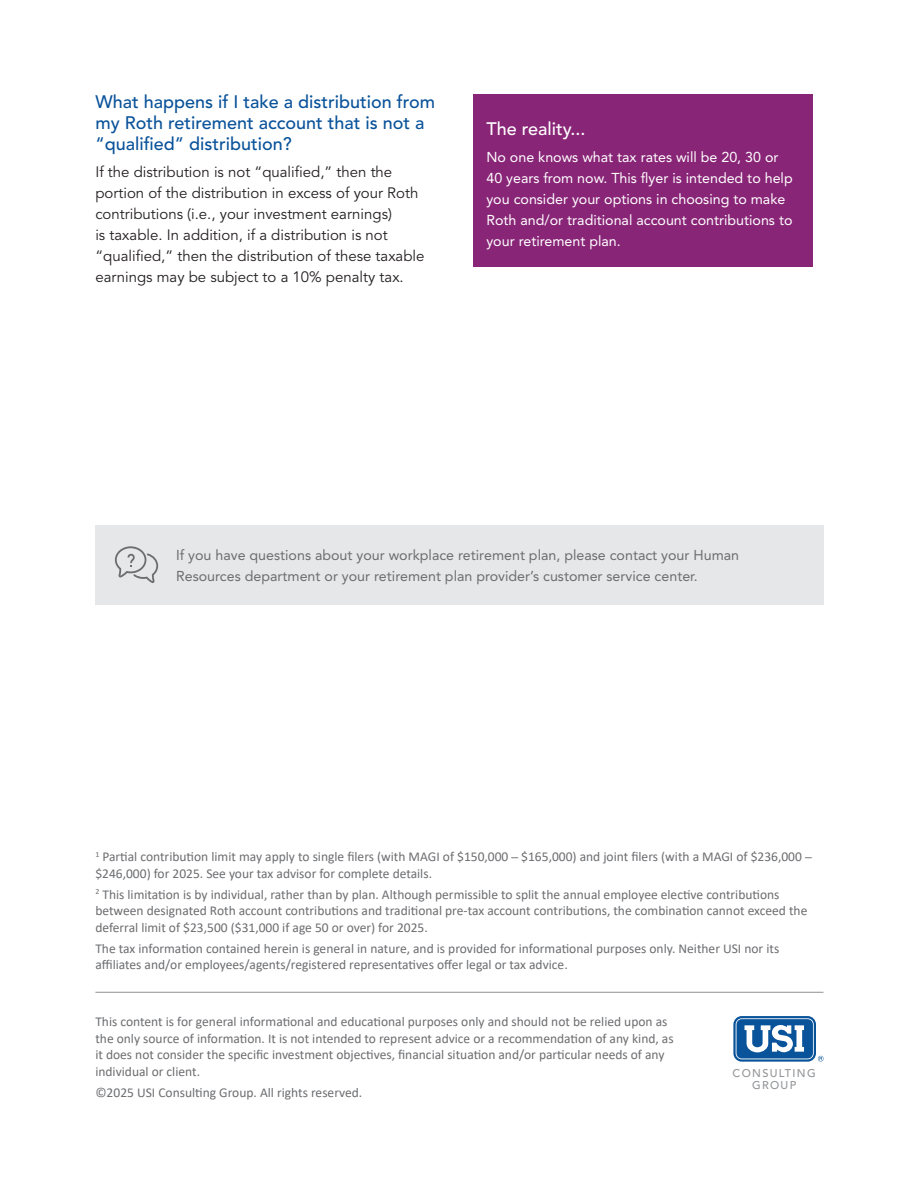
<style>
.page{position:relative;width:918px;height:1188px;background:#fff}
.page>*{position:absolute;margin:0;border:0;box-sizing:border-box;transform-origin:0 0}
.Subhead_2__blue{font:500 18px/21px "Avenir LT Std";color:#09529a}
.Subhead_2__gray{font:500 18px "Avenir LT Std";color:#fff}
.Body_copy{font:15px/21px "Avenir LT Std";color:#231f20}
.Call_out_copy{font:14.25px/21px "Avenir LT Std";color:#fff}
.Call_out_copy-2{font:14.25px/21px "Avenir LT Std";color:#6c6d70}
.Disclaimer{font:13.5px/16.5px "Calibri";color:#6c6d70}
.t1{font:500 11.1px/12.5px "Avenir LT Std";letter-spacing:.12em;color:#939598;text-align:center}
.s1{font-family:"Avenir LT Std"}
</style>
<div class="page">
<hr style="left:95px;top:992px;width:728px;height:1px;background:#231f20">
<svg style="left:733px;top:1016px;width:83px;height:46px"></svg>
<svg style="left:736px;top:1018px;width:78px;height:41px"></svg>
<div style="left:737px;top:1020px;width:75px;height:38px;background:#085399;border-radius:5px"></div>
<div style="left:737px;top:1019px;width:76px;height:39px;border:1px solid #085399;border-radius:5px"></div>
<svg style="left:744px;top:1025px;width:60px;height:27px"></svg>
<svg style="left:818px;top:1056px;width:5px;height:5px"></svg>
<div style="left:95px;top:525px;width:729px;height:80px;background:#e6e7e9"></div>
<svg style="left:115px;top:546px;width:43px;height:37px"></svg>
<div style="left:473px;top:94px;width:340px;height:173px;background:#892577"></div>
<p class="Subhead_2__blue" style="left:95px;top:92px;width:341px">What happens if I take a distribution from my Roth retirement account that is not a “qualified” distribution?</p>
<p class="Body_copy" style="left:95px;top:162px;width:331px">If the distribution is not “qualified,” then the portion of the distribution in excess of your Roth contributions (i.e., your investment earnings)<br>is taxable. In addition, if a distribution is not “qualified,” then the distribution of these taxable earnings may be subject to a 10% penalty tax.</p>
<p class="Subhead_2__gray" style="left:486px;top:119px;width:101px">The reality...</p>
<p class="Call_out_copy" style="left:486px;top:147px;width:308px">No one knows what tax rates will be 20, 30 or 40 years from now. This flyer is intended to help you consider your options in choosing to make Roth and/or traditional account contributions to your retirement plan.</p>
<p class="Call_out_copy-2" style="left:176px;top:544px;width:565px">If you have questions about your workplace retirement plan, please contact your Human<br>Resources department or your retirement plan provider’s customer service center.</p>
<p class="Disclaimer" style="left:95px;top:848px;width:718px"><sup>1</sup> Partial contribution limit may apply to single filers (with MAGI of $150,000 <span class="s1">–</span> $165,000) and joint filers (with a MAGI of $236,000 <span class="s1">– </span>$246,000) for 2025. See your tax advisor for complete details.</p>
<p class="Disclaimer" style="left:95px;top:885px;width:714px"><sup>2</sup> This limitation is by individual, rather than by plan. Although permissible to split the annual employee elective contributions between designated Roth account contributions and traditional pre-tax account contributions, the combination cannot exceed the deferral limit of $23,500 ($31,000 if age 50 or over) for 2025.</p>
<p class="Disclaimer" style="left:95px;top:939px;width:685px">The tax information contained herein is general in nature, and is provided for informational purposes only. Neither USI nor its affiliates and/or employees/agents/registered representatives offer legal or tax advice.</p>
<p class="Disclaimer" style="left:95px;top:1013px;width:580px">This content is for general informational and educational purposes only and should not be relied upon as the only source of information. It is not intended to represent advice or a recommendation of any kind, as it does not consider the specific investment objectives, financial situation and/or particular needs of any individual or client.</p>
<p class="Disclaimer" style="left:95px;top:1084px;width:268px">©2025 USI Consulting Group. All rights reserved.</p>
<p class="t1" style="left:733px;top:1067px;width:85px">CONSULTING<br>GROUP</p>
</div>
